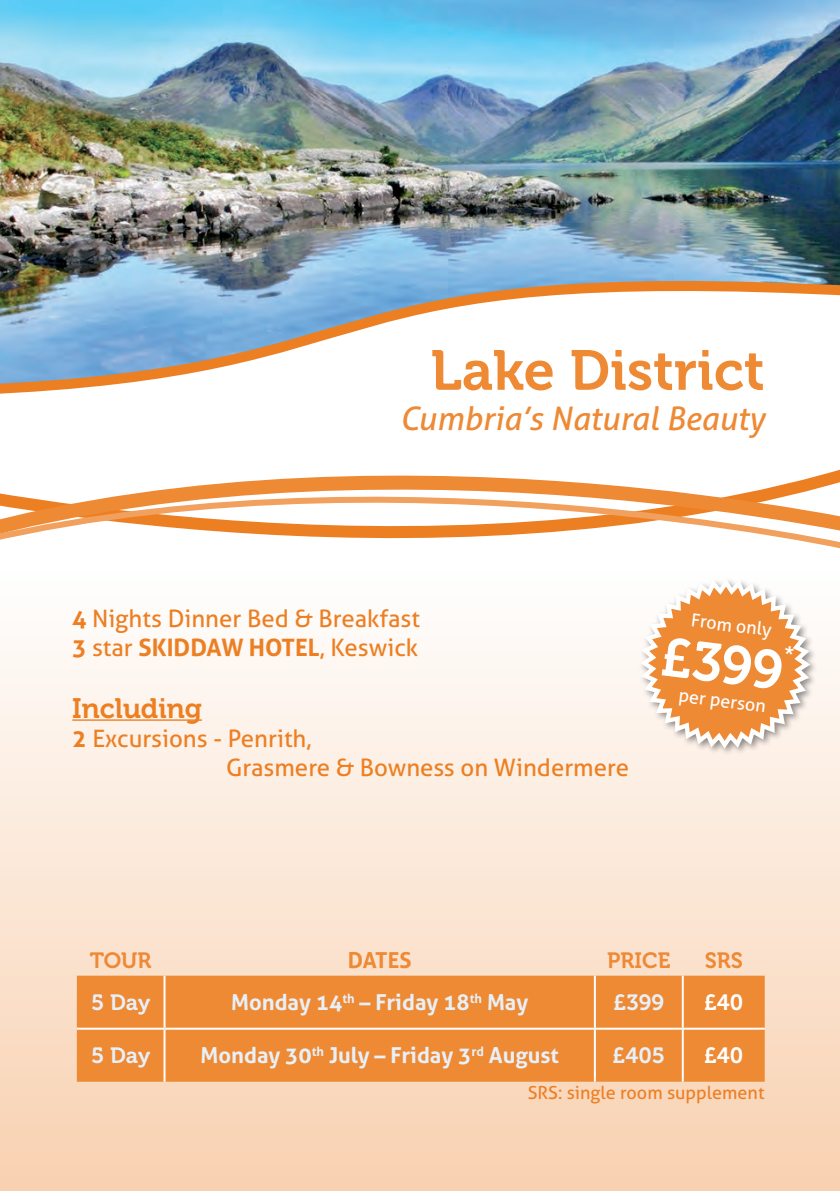
<style>
.page{position:relative;width:840px;height:1191px;background:#fff}
.page>*{position:absolute;margin:0;border:0;box-sizing:border-box;transform-origin:0 0}
.t1{font:56px "Museo 700";color:#ee8934}
.t2{font:54px "Museo 700";color:#fff}
.t3{font:italic 32.4px "Aller";color:#ee8934}
.t4{font:28px "Museo 700";color:#ed7f23}
.t5{font:24px/28.8px "Aller";color:#ed7f23}
.t6{font:700 22px "Aller";color:#e8f0f7}
.t7{font:22px "Museo 700";color:#e8f0f7}
.t8{font:22px "Museo 700";color:#ee8934}
.t9{font:22px "Museo 700";color:#fff}
.t10{font:700 22px "Aller";letter-spacing:-.01em;color:#ee8934}
.t11{font:18px "Aller";color:#ed7f23}
.t12{font:18px "Aller";color:#fff}
.s1{font-weight:700}
</style>
<div class="page">
<div style="left:0;top:568px;width:839px;height:623px;background:linear-gradient(to bottom,#fff,#f8d0af)"></div>
<hr style="left:72px;top:719px;width:130px;height:2px;background:#ed7f23">
<svg style="left:0;top:570px;width:839px;height:34px"></svg>
<svg style="left:0;top:568px;width:839px;height:2px"></svg>
<svg style="left:0;top:470px;width:839px;height:78px"></svg>
<div style="left:637px;top:576px;width:180px;height:180px;background:#231f20;opacity:.5"></div>
<div style="left:77px;top:975px;width:687px;height:106px;background:#ee8934"></div>
<hr style="left:163px;top:1029px;width:2px;height:52px;background:#fff">
<hr style="left:593px;top:1029px;width:2px;height:52px;background:#fff">
<hr style="left:681px;top:1029px;width:2px;height:52px;background:#fff">
<hr style="left:77px;top:1027px;width:87px;height:2px;background:#fff">
<hr style="left:163px;top:975px;width:2px;height:52px;background:#fff">
<hr style="left:164px;top:1027px;width:430px;height:2px;background:#fff">
<hr style="left:593px;top:975px;width:2px;height:52px;background:#fff">
<hr style="left:594px;top:1027px;width:88px;height:2px;background:#fff">
<hr style="left:681px;top:975px;width:2px;height:52px;background:#fff">
<hr style="left:682px;top:1027px;width:82px;height:2px;background:#fff">
<img style="left:0;top:0;width:839px;height:394px">
<svg style="left:636px;top:576px;width:177px;height:176px"></svg>
<h1 class="t1" style="left:430px;top:339px;width:335px">Lake District</h1>
<h3 class="t3" style="left:399px;top:398px;width:366px">Cumbria’s Natural Beauty</h3>
<p class="t5" style="left:72px;top:604px;width:349px"><span class="s1">4</span> Nights Dinner Bed &amp; Breakfast<br><span class="s1">3</span> star <span class="s1">SKIDDAW HOTEL</span>, Keswick</p>
<p class="t4" style="left:72px;top:692px;width:131px">Including</p>
<p class="t5" style="left:226px;top:724px;width:404px;text-indent:-154px"><span class="s1">2</span> Excursions - Penrith,<br>Grasmere &amp; Bowness on Windermere</p>
<p class="t12" style="left:692px;top:609px;width:82px;rotate:7deg">From only</p>
<h2 class="t2" style="left:664px;top:626px;width:124px;rotate:7deg">£399</h2>
<p class="t12" style="left:679px;top:684px;width:89px;rotate:7deg">per person</p>
<p class="t8" style="left:90px;top:947px;width:63px">TOUR</p>
<p class="t10" style="left:348px;top:946px;width:65px">DATES</p>
<p class="t8" style="left:607px;top:947px;width:65px">PRICE</p>
<p class="t8" style="left:704px;top:947px;width:40px">SRS</p>
<p class="t7" style="left:91px;top:990px;width:61px">5 Day</p>
<p class="t6" style="left:231px;top:989px;width:299px">Monday 14<sup>th</sup> – Friday 18<sup>th</sup> May</p>
<p class="t7" style="left:613px;top:990px;width:52px">£399</p>
<p class="t9" style="left:703px;top:990px;width:41px">£40</p>
<p class="t7" style="left:91px;top:1043px;width:61px">5 Day</p>
<p class="t6" style="left:200px;top:1042px;width:360px">Monday 30<sup>th</sup> July – Friday 3<sup>rd</sup> August</p>
<p class="t7" style="left:612px;top:1043px;width:54px">£405</p>
<p class="t9" style="left:703px;top:1043px;width:41px">£40</p>
<p class="t11" style="left:527px;top:1081px;width:238px">SRS: single room supplement</p>
</div>
